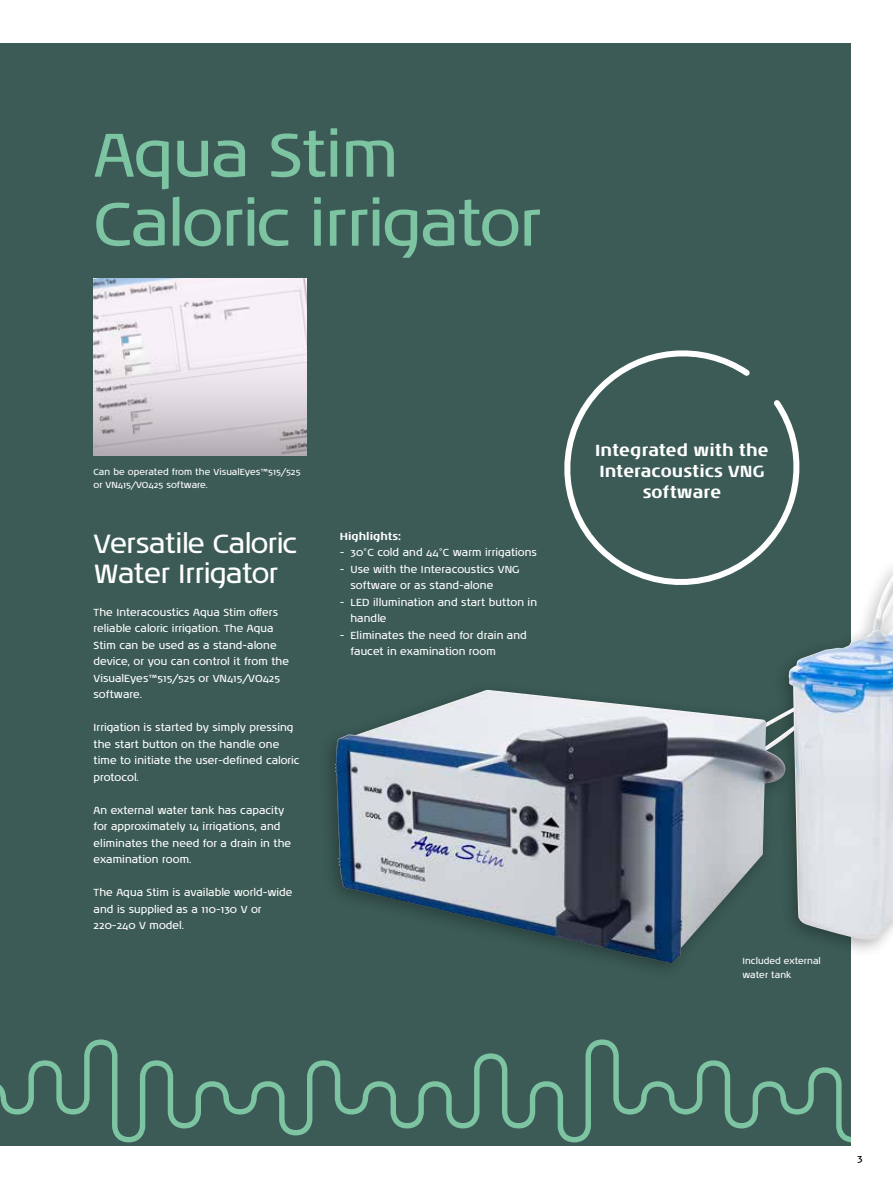
<style>
.page{position:relative;width:893px;height:1188px;background:#fff}
.page>*{position:absolute;margin:0;border:0;box-sizing:border-box;transform-origin:0 0}
.t1{font:63px/69px "Noa LT Pro";letter-spacing:-.02em;color:#7dc4a3}
.t2{font:27px/30px "Noa LT Pro";letter-spacing:-.02em;color:#fff}
.t3{font:700 16.5px/21px "Noa LT Pro";color:#fff;text-align:center}
.t4{font:10.5px/16.5px "Noa LT Pro";color:#fff}
.t5{font:700 10.5px "Noa LT Pro";color:#fff}
.t6{font:10.5px "Noa LT Pro";color:#000}
.t7{font:9px/13.5px "Noa LT Pro";color:#fff}
</style>
<div class="page">
<div style="left:0;top:43px;width:850px;height:1102px;background:#3c5b56"></div>
<img style="left:93px;top:279px;width:213px;height:177px">
<svg style="left:0;top:1040px;width:850px;height:102px"></svg>
<svg style="left:564px;top:350px;width:236px;height:205px"></svg>
<div style="left:317px;top:555px;width:576px;height:426px;background:#000;opacity:.3"></div>
<img style="left:334px;top:575px;width:559px;height:388px">
<h1 class="t1" style="left:94px;top:119px;width:450px">Aqua Stim<br>Caloric irrigator</h1>
<p class="t7" style="left:93px;top:465px;width:209px">Can be operated from the VisualEyes™515/525 or VN415/VO425 software.</p>
<h2 class="t2" style="left:94px;top:527px;width:205px">Versatile Caloric<br>Water Irrigator</h2>
<p class="t4" style="left:94px;top:603px;width:197px">The Interacoustics Aqua Stim offers reliable caloric irrigation. The Aqua<br>Stim can be used as a stand-alone device, or you can control it from the<br>VisualEyes™515/525 or VN415/VO425 software.</p>
<p class="t4" style="left:94px;top:719px;width:207px">Irrigation is started by simply pressing the start button on the handle one time to initiate the user-defined caloric protocol.</p>
<p class="t4" style="left:94px;top:801px;width:199px">An external water tank has capacity for approximately 14 irrigations, and eliminates the need for a drain in the examination room.</p>
<p class="t4" style="left:94px;top:884px;width:200px">The Aqua Stim is available world-wide and is supplied as a 110-130 V or<br>220-240 V model.</p>
<p class="t5" style="left:340px;top:528px;width:63px">Highlights:</p>
<p class="t4" style="left:340px;top:544px;width:199px">- 30°C cold and 44°C warm irrigations</p>
<p class="t4" style="left:350px;top:560px;width:171px;text-indent:-11px">- Use with the Interacoustics VNG software or as stand-alone</p>
<p class="t4" style="left:350px;top:593px;width:188px;text-indent:-11px">- LED illumination and start button in handle</p>
<p class="t4" style="left:350px;top:626px;width:178px;text-indent:-11px">- Eliminates the need for drain and faucet in examination room</p>
<h3 class="t3" style="left:595px;top:439px;width:175px">Integrated with the<br>Interacoustics VNG software</h3>
<p class="t7" style="left:742px;top:954px;width:80px">Included external water tank</p>
<p class="t6" style="left:857px;top:1151px;width:7px">3</p>
</div>
